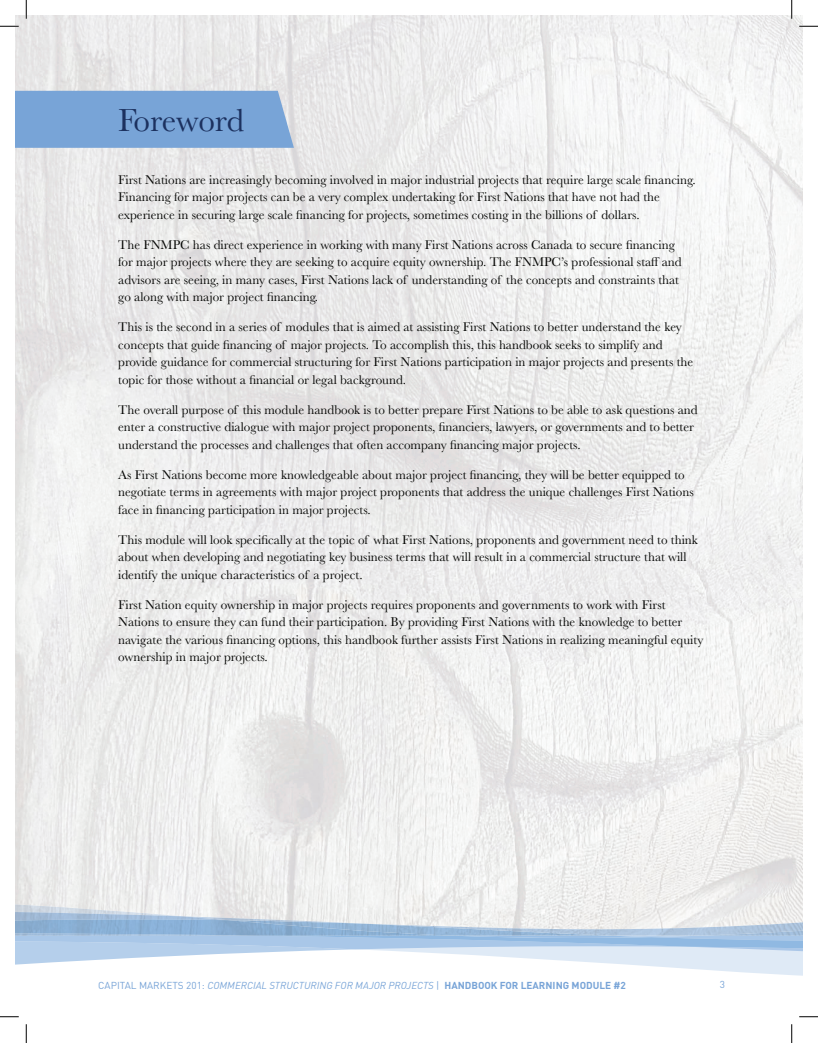
<style>
.page{position:relative;width:818px;height:1043px;background:#fff}
.page>*{position:absolute;margin:0;border:0;box-sizing:border-box;transform-origin:0 0}
.t1{font:33.12px "Baskerville";letter-spacing:-.01em;color:#1c315f}
.t2{font:13.12px/17.5px "Baskerville";color:#040503}
.t3{font:italic 10px "DINOT";color:#78a4d7}
.t4{font:10px "DINOT";color:#78a4d7}
.s1{font-style:normal}
.s2{font-weight:700;font-style:normal}
</style>
<div class="page">
<svg style="left:15px;top:964px;width:787px;height:12px"></svg>
<svg style="left:15px;top:935px;width:787px;height:29px"></svg>
<img style="left:15px;top:15px;width:787px;height:907px">
<img style="left:15px;top:904px;width:168px;height:8px">
<img style="left:228px;top:916px;width:138px;height:3px">
<img style="left:15px;top:912px;width:213px;height:7px">
<img style="left:612px;top:922px;width:190px;height:13px">
<img style="left:453px;top:920px;width:159px;height:15px">
<img style="left:15px;top:919px;width:438px;height:16px">
<div style="left:15px;top:91px;width:279px;height:57px;background:#78a4d7"></div>
<svg style="left:0;top:25px;width:19px;height:2px"></svg>
<svg style="left:799px;top:25px;width:19px;height:2px"></svg>
<svg style="left:0;top:1016px;width:19px;height:1px"></svg>
<svg style="left:799px;top:1016px;width:19px;height:1px"></svg>
<svg style="left:25px;top:0;width:2px;height:19px"></svg>
<svg style="left:25px;top:1024px;width:2px;height:18px"></svg>
<svg style="left:790px;top:0;width:2px;height:19px"></svg>
<svg style="left:791px;top:1024px;width:1px;height:18px"></svg>
<h1 class="t1" style="left:118px;top:99px;width:127px">Foreword</h1>
<p class="t2" style="left:118px;top:171px;width:579px">First Nations are increasingly becoming involved in major industrial projects that require large scale financing.<br>Financing for major projects can be a very complex undertaking for First Nations that have not had the experience in securing large scale financing for projects, sometimes costing in the billions of dollars.</p>
<p class="t2" style="left:118px;top:236px;width:565px">The FNMPC has direct experience in working with many First Nations across Canada to secure financing for major projects where they are seeking to acquire equity ownership. The FNMPC’s professional staff and advisors are seeing, in many cases, First Nations lack of understanding of the concepts and constraints that go along with major project financing.</p>
<p class="t2" style="left:118px;top:318px;width:576px">This is the second in a series of modules that is aimed at assisting First Nations to better understand the key concepts that guide financing of major projects. To accomplish this, this handbook seeks to simplify and provide guidance for commercial structuring for First Nations participation in major projects and presents the topic for those without a financial or legal background.</p>
<p class="t2" style="left:118px;top:401px;width:581px">The overall purpose of this module handbook is to better prepare First Nations to be able to ask questions and enter a constructive dialogue with major project proponents, financiers, lawyers, or governments and to better understand the processes and challenges that often accompany financing major projects.</p>
<p class="t2" style="left:118px;top:466px;width:577px">As First Nations become more knowledgeable about major project financing, they will be better equipped to negotiate terms in agreements with major project proponents that address the unique challenges First Nations face in financing participation in major projects.</p>
<p class="t2" style="left:118px;top:531px;width:581px">This module will look specifically at the topic of what First Nations, proponents and government need to think about when developing and negotiating key business terms that will result in a commercial structure that will identify the unique characteristics of a project.</p>
<p class="t2" style="left:118px;top:596px;width:586px">First Nation equity ownership in major projects requires proponents and governments to work with First Nations to ensure they can fund their participation. By providing First Nations with the knowledge to better navigate the various financing options, this handbook further assists First Nations in realizing meaningful equity ownership in major projects.</p>
<p class="t3" style="left:98px;top:979px;width:529px"><span class="s1">CAPITAL MARKETS 201:</span> COMMERCIAL STRUCTURING FOR MAJOR PROJECTS <span class="s1">|</span> <span class="s2">HANDBOOK FOR LEARNING MODULE #2</span></p>
<p class="t4" style="left:720px;top:978px;width:7px">3</p>
</div>
